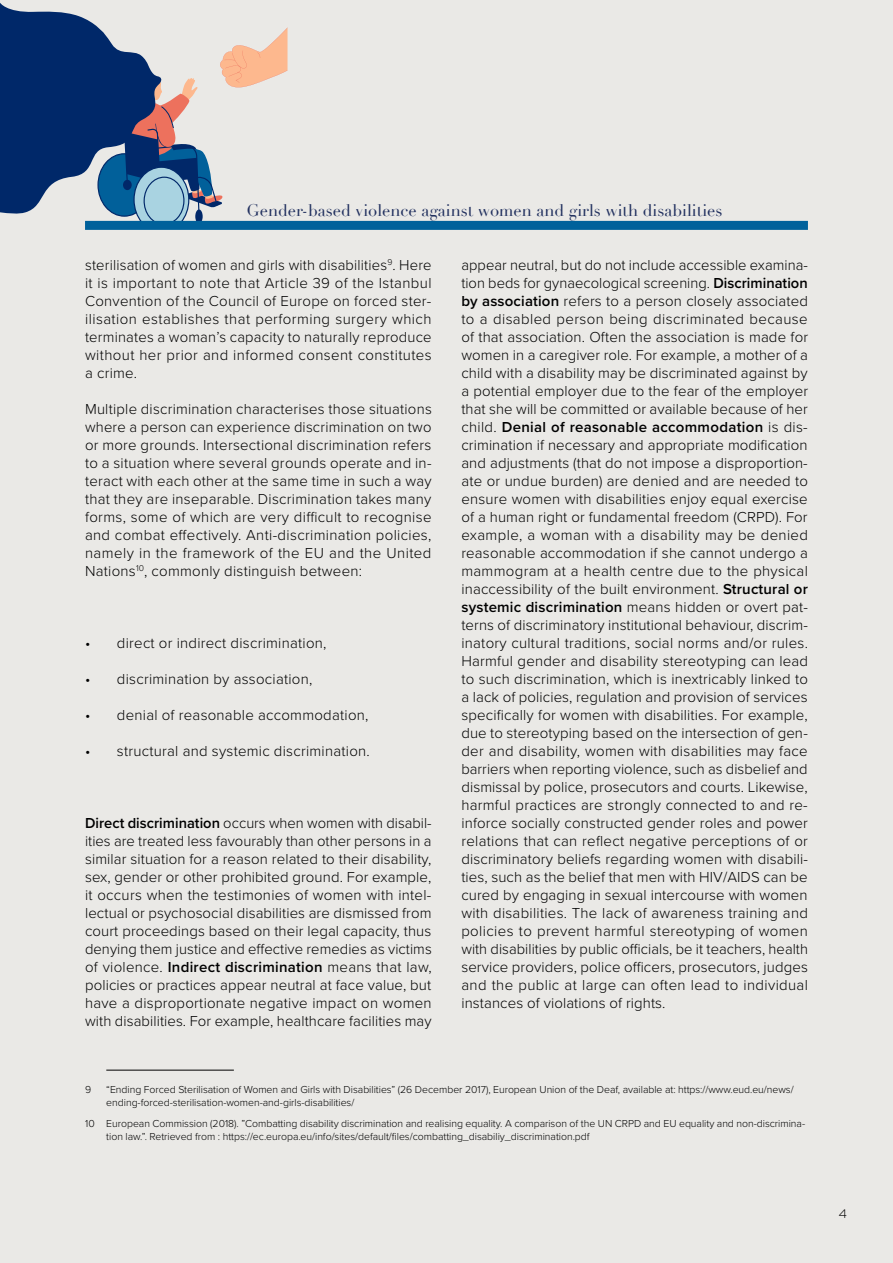
<style>
.page{position:relative;width:893px;height:1263px;background:#eae9e6}
.page>*{position:absolute;margin:0;border:0;box-sizing:border-box;transform-origin:0 0}
.t1{font:16.5px "Didot";color:#22315f}
.t2{font:300 15px/18px "Proxima Nova";letter-spacing:.015em;color:#000;text-align:justify}
.t3{font:200 12px "Urbane Rounded";color:#000}
.t4{font:300 10.5px/12.6px "Proxima Nova";letter-spacing:-.005em;color:#000}
.s1{font-weight:600}
</style>
<div class="page">
<svg style="left:0;top:3px;width:287px;height:218px"></svg>
<hr style="left:106px;top:1070px;width:128px;height:1px;background:#000">
<div style="left:85px;top:221px;width:723px;height:9px;background:#00619b"></div>
<p class="t1" style="left:247px;top:201px;width:477px">Gender-based violence against women and girls with disabilities</p>
<p class="t2" style="left:85px;top:255px;width:348px">sterilisation of women and girls with disabilities<sup>9</sup>. Here it is important to note that Article 39 of the Istanbul Convention of the Council of Europe on forced ster&shy;ilisation establishes that performing surgery which terminates a woman’s capacity to naturally reproduce without her prior and informed consent constitutes a crime.</p>
<p class="t2" style="left:85px;top:399px;width:348px">Multiple discrimination characterises those situations where a person can experience discrimination on two or more grounds. Intersectional discrimination refers to a situation where several grounds operate and in&shy;teract with each other at the same time in such a way that they are inseparable. Discrimination takes many forms, some of which are very difficult to recognise and combat effectively. Anti-discrimination policies, namely in the framework of the EU and the United Nations<sup>10</sup>, commonly distinguish between:</p>
<p class="t2" style="left:461px;top:255px;width:348px">appear neutral, but do not include accessible examina&shy;tion beds for gynaecological screening. <span class="s1">Discrimination by association</span> refers to a person closely associated to a disabled person being discriminated because of that association. Often the association is made for women in a caregiver role. For example, a mother of a child with a disability may be discriminated against by a potential employer due to the fear of the employer that she will be committed or available because of her child. <span class="s1">Denial of reasonable accommodation</span> is dis&shy;crimination if necessary and appropriate modification and adjustments (that do not impose a disproportion&shy;ate or undue burden) are denied and are needed to ensure women with disabilities enjoy equal exercise of a human right or fundamental freedom (CRPD). For example, a woman with a disability may be denied reasonable accommodation if she cannot undergo a mammogram at a health centre due to the physical inaccessibility of the built environment. <span class="s1">Structural or systemic discrimination</span> means hidden or overt pat&shy;terns of discriminatory institutional behaviour, discrim&shy;inatory cultural traditions, social norms and/or rules.<br>Harmful gender and disability stereotyping can lead to such discrimination, which is inextricably linked to a lack of policies, regulation and provision of services specifically for women with disabilities. For example, due to stereotyping based on the intersection of gen&shy;der and disability, women with disabilities may face barriers when reporting violence, such as disbelief and dismissal by police, prosecutors and courts. Likewise, harmful practices are strongly connected to and re&shy;inforce socially constructed gender roles and power relations that can reflect negative perceptions of or discriminatory beliefs regarding women with disabili&shy;ties, such as the belief that men with HIV/AIDS can be cured by engaging in sexual intercourse with women with disabilities. The lack of awareness training and policies to prevent harmful stereotyping of women with disabilities by public officials, be it teachers, health service providers, police officers, prosecutors, judges and the public at large can often lead to individual instances of violations of rights.</p>
<p class="t2" style="left:85px;top:633px;width:243px">• direct or indirect discrimination,</p>
<p class="t2" style="left:85px;top:669px;width:229px">• discrimination by association,</p>
<p class="t2" style="left:85px;top:705px;width:285px">• denial of reasonable accommodation,</p>
<p class="t2" style="left:85px;top:741px;width:286px">• structural and systemic discrimination.</p>
<p class="t2" style="left:85px;top:813px;width:348px"><span class="s1">Direct discrimination</span> occurs when women with disabil&shy;ities are treated less favourably than other persons in a similar situation for a reason related to their disability, sex, gender or other prohibited ground. For example, it occurs when the testimonies of women with intel&shy;lectual or psychosocial disabilities are dismissed from court proceedings based on their legal capacity, thus denying them justice and effective remedies as victims of violence. <span class="s1">Indirect discrimination</span> means that law, policies or practices appear neutral at face value, but have a disproportionate negative impact on women with disabilities. For example, healthcare facilities may</p>
<p class="t4" style="left:85px;top:1083px;width:8px">9</p>
<p class="t4" style="left:106px;top:1083px;width:689px">“Ending Forced Sterilisation of Women and Girls with Disabilities” (26 December 2017), European Union of the Deaf, available at: https://www.eud.eu/news/ ending-forced-sterilisation-women-and-girls-disabilities/</p>
<p class="t4" style="left:106px;top:1117px;width:700px;text-indent:-21px">10 European Commission (2018). ”Combatting disability discrimination and realising equality. A comparison of the UN CRPD and EU equality and non-discrimina&shy;tion law.”. Retrieved from : https://ec.europa.eu/info/sites/default/files/combatting_disabiliy_discrimination.pdf</p>
<p class="t3" style="left:839px;top:1206px;width:9px">4</p>
</div>
